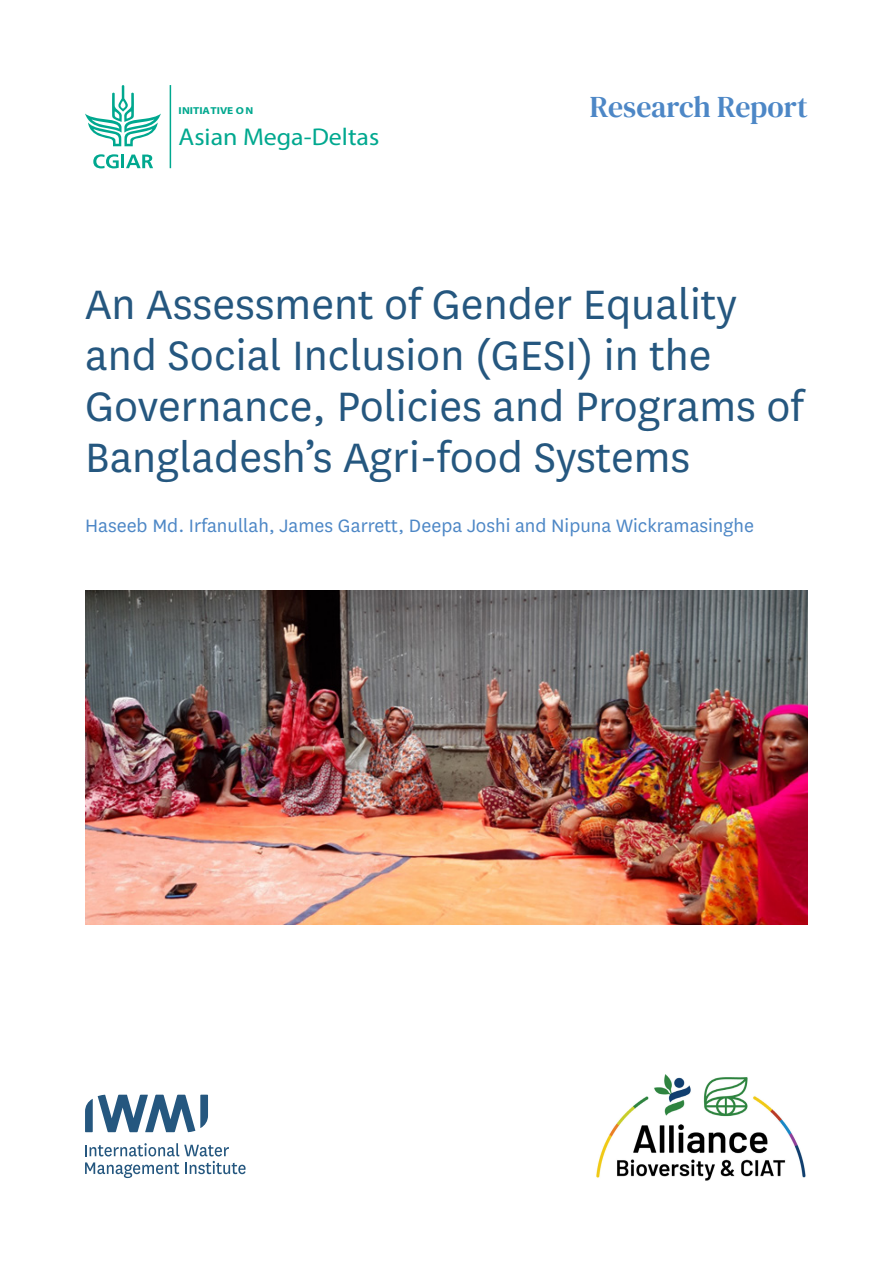
<style>
.page{position:relative;width:893px;height:1263px;background:#fff}
.page>*{position:absolute;margin:0;border:0;box-sizing:border-box;transform-origin:0 0}
.Cover_Heading{font:48px/51px "National";color:#25577f}
.Document_Type_Left_Aligned{font:30px "DM Serif Text";letter-spacing:-.005em;color:#4d87c6}
.t1{font:24.3px "Myriad Pro";color:#00a88f;scale:1.06 1}
.Cover_Subheading{font:21px "National";color:#4d87c6}
.t2{font:700 10.05px "Myriad Pro";color:#00a88f;scale:1.13 1}
</style>
<div class="page">
<svg style="left:85px;top:1095px;width:123px;height:37px"></svg>
<svg style="left:85px;top:1143px;width:161px;height:35px"></svg>
<img style="left:86px;top:590px;width:722px;height:334px">
<svg style="left:85px;top:85px;width:76px;height:61px"></svg>
<svg style="left:93px;top:154px;width:60px;height:14px"></svg>
<hr style="left:170px;top:85px;width:1px;height:83px;background:#00a88f">
<img style="left:596px;top:1074px;width:210px;height:107px">
<p class="t2" style="left:178px;top:104px;width:68px">INITIATIVE O N</p>
<p class="t1" style="left:178px;top:122px;width:191px">Asian Mega-Deltas</p>
<p class="Document_Type_Left_Aligned" style="left:590px;top:89px;width:220px">Research Report</p>
<p class="Cover_Heading" style="left:85px;top:276px;width:720px">An Assessment of Gender Equality and Social Inclusion (GESI) in the Governance, Policies and Programs of Bangladesh’s Agri-food Systems</p>
<p class="Cover_Subheading" style="left:85px;top:512px;width:670px">Haseeb Md. Irfanullah, James Garrett, Deepa Joshi and Nipuna Wickramasinghe</p>
</div>
